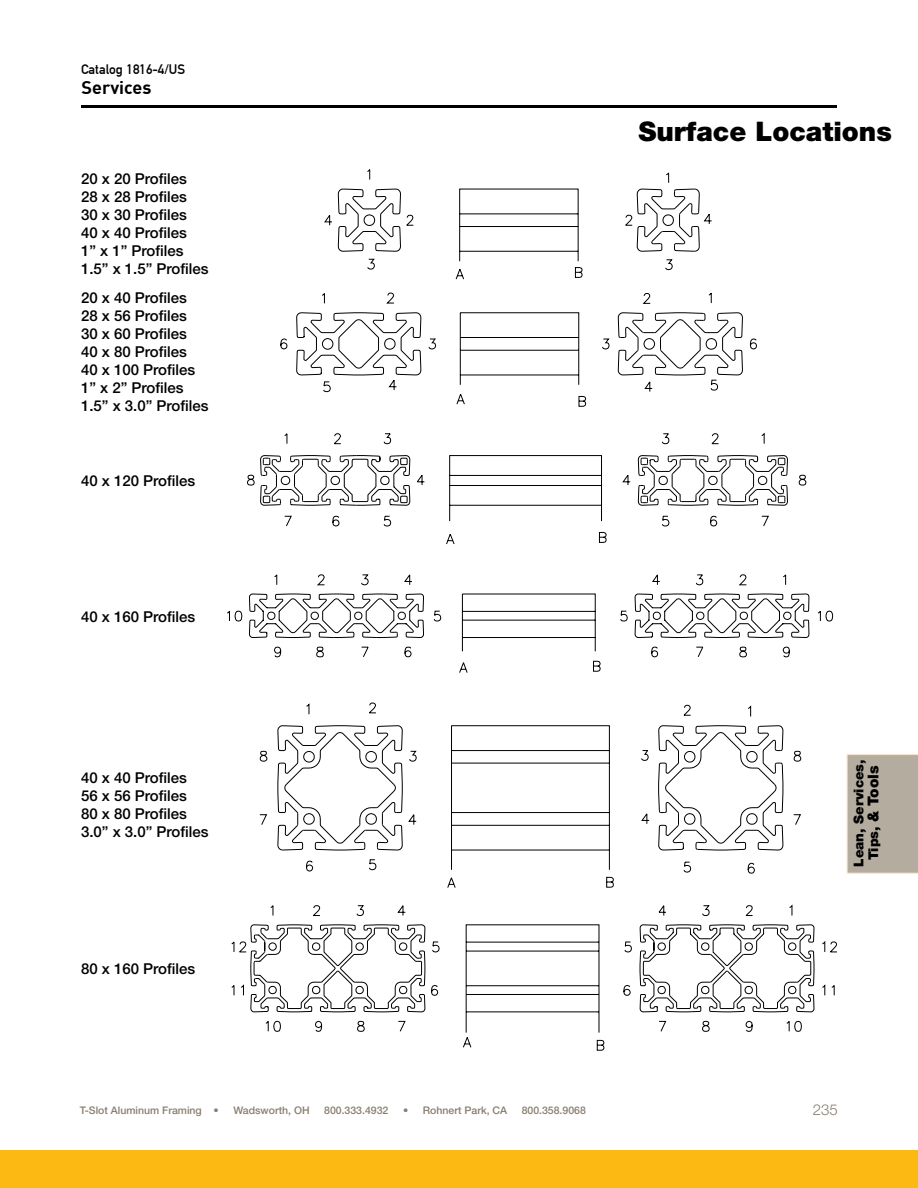
<style>
.page{position:relative;width:918px;height:1188px;background:#fff}
.page>*{position:absolute;margin:0;border:0;box-sizing:border-box;transform-origin:0 0}
.t1{font:900 27px "Helvetica Neue LT Std";color:#000}
.t2{font:700 18px "DIN";color:#000}
.t3{font:500 15px/18px "Helvetica Neue LT Std";color:#000}
.t4{font:900 15px "Helvetica Neue LT Std";color:#000}
.t5{font:300 15px "Helvetica Neue LT Std";color:#887d6e}
.t6{font:500 13.5px "DIN Mittelschrift";color:#000}
.t7{font:900 13.5px "Helvetica Neue LT Std";color:#000}
.t8{font:500 10.5px "Helvetica Neue LT Std";color:#887d6e}
.s1{font-size:13.5px}
</style>
<div class="page">
<div style="left:0;top:1150px;width:918px;height:38px;background:#fdb913"></div>
<hr style="left:81px;top:105px;width:756px;height:3px;background:#000">
<div style="left:847px;top:754px;width:71px;height:120px;background:#b5aca0"></div>
<svg style="left:227px;top:169px;width:443px;height:489px"></svg>
<svg style="left:280px;top:188px;width:432px;height:219px"></svg>
<svg style="left:462px;top:291px;width:348px;height:760px"></svg>
<svg style="left:623px;top:725px;width:214px;height:307px"></svg>
<svg style="left:462px;top:705px;width:340px;height:169px"></svg>
<svg style="left:231px;top:725px;width:383px;height:307px"></svg>
<p class="t6" style="left:81px;top:61px;width:106px">Catalog 1816-4/US</p>
<p class="t2" style="left:82px;top:76px;width:71px">Services</p>
<p class="t3" style="left:81px;top:170px;width:129px">20 x 20 Profiles<br>28 x 28 Profiles<br>30 x 30 Profiles<br>40 x 40 Profiles<br>1” x 1” Profiles<br>1.5” x 1.5” Profiles</p>
<p class="t3" style="left:81px;top:288px;width:129px">20 x 40 Profiles<br>28 x 56 Profiles<br>30 x 60 Profiles<br>40 x 80 Profiles<br>40 x 100 Profiles<br>1” x 2” Profiles<br>1.5” x 3.0” Profiles</p>
<p class="t3" style="left:81px;top:471px;width:116px">40 x 120 Profiles</p>
<p class="t3" style="left:81px;top:607px;width:116px">40 x 160 Profiles</p>
<p class="t3" style="left:81px;top:769px;width:129px">40 x 40 Profiles<br>56 x 56 Profiles<br>80 x 80 Profiles<br>3.0” x 3.0” Profiles</p>
<p class="t3" style="left:81px;top:959px;width:116px">80 x 160 Profiles</p>
<h1 class="t1" style="left:638px;top:115px;width:255px">Surface Locations</h1>
<p class="t7" style="left:850px;top:867px;width:109px;rotate:-90deg">Lean, Services,</p>
<p class="t4" style="left:864px;top:860px;width:96px;rotate:-90deg"><span class="s1">Tips,</span> &amp; Tools</p>
<p class="t8" style="left:80px;top:1105px;width:140px">T-Slot Aluminum Framing •</p>
<p class="t8" style="left:233px;top:1105px;width:78px">Wadsworth, OH</p>
<p class="t8" style="left:324px;top:1105px;width:66px">800.333.4932</p>
<p class="t8" style="left:403px;top:1105px;width:106px">• Rohnert Park, CA</p>
<p class="t8" style="left:522px;top:1105px;width:66px">800.358.9068</p>
<p class="t5" style="left:813px;top:1101px;width:27px">235</p>
</div>
